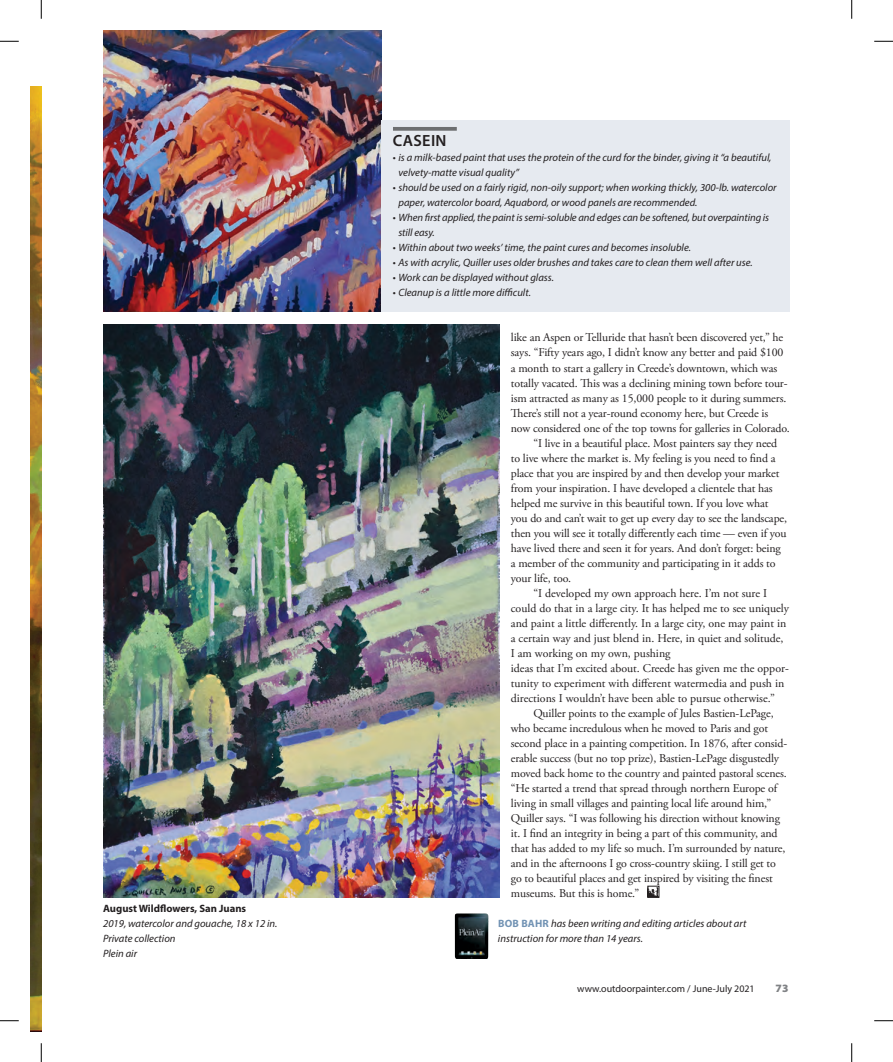
<style>
.page{position:relative;width:893px;height:1062px;background:#fff}
.page>*{position:absolute;margin:0;border:0;box-sizing:border-box;transform-origin:0 0}
.Sidebar_headline{font:600 16.25px "Myriad Pro";letter-spacing:.02em;color:#231f20}
.PA_Body_Text{font:11.88px/15px "Adobe Garamond Pro";letter-spacing:-.01em;color:#231f20}
.t1{font:900 11.25px "Myriad Pro";color:#808285}
.PA_Caption_Info{font:italic 10.62px/15px "Myriad Pro";color:#231f20}
.PA_Caption_Title{font:700 10.62px "Myriad Pro";color:#231f20}
.t2{font:10px "Myriad Pro";color:#231f20}
.s1{font-weight:700;font-style:normal;color:#7293b4}
</style>
<div class="page">
<svg style="left:649px;top:887px;width:8px;height:8px"></svg>
<div style="left:647px;top:885px;width:12px;height:12px;border:1px solid #231f20"></div>
<img style="left:454px;top:913px;width:30px;height:9px">
<img style="left:103px;top:30px;width:278px;height:281px">
<div style="left:381px;top:120px;width:408px;height:191px;background:#e6eaf0"></div>
<svg style="left:393px;top:127px;width:64px;height:4px"></svg>
<img style="left:30px;top:86px;width:11px;height:945px">
<img style="left:103px;top:324px;width:396px;height:572px">
<svg style="left:0;top:41px;width:19px;height:1px"></svg>
<svg style="left:874px;top:41px;width:18px;height:1px"></svg>
<svg style="left:0;top:1020px;width:19px;height:1px"></svg>
<svg style="left:874px;top:1020px;width:18px;height:1px"></svg>
<svg style="left:41px;top:0;width:1px;height:19px"></svg>
<svg style="left:41px;top:1043px;width:1px;height:18px"></svg>
<svg style="left:851px;top:0;width:1px;height:19px"></svg>
<svg style="left:851px;top:1043px;width:1px;height:18px"></svg>
<p class="PA_Caption_Title" style="left:103px;top:901px;width:145px">August Wildflowers, San Juans</p>
<p class="PA_Caption_Info" style="left:103px;top:915px;width:176px">2019, watercolor and gouache, 18 x 12 in.</p>
<p class="PA_Caption_Info" style="left:103px;top:930px;width:74px">Private collection</p>
<p class="PA_Caption_Info" style="left:103px;top:945px;width:35px">Plein air</p>
<p class="Sidebar_headline" style="left:393px;top:130px;width:55px">CASEIN</p>
<p class="PA_Caption_Info" style="left:398px;top:150px;width:374px;text-indent:-6px">• is a milk-based paint that uses the protein of the curd for the binder, giving it “a beautiful, velvety-matte visual quality”</p>
<p class="PA_Caption_Info" style="left:398px;top:180px;width:379px;text-indent:-6px">• should be used on a fairly rigid, non-oily support; when working thickly, 300-lb. watercolor paper, watercolor board, Aquabord, or wood panels are recommended.</p>
<p class="PA_Caption_Info" style="left:398px;top:210px;width:372px;text-indent:-6px">• When first applied, the paint is semi-soluble and edges can be softened, but overpainting is still easy.</p>
<p class="PA_Caption_Info" style="left:393px;top:240px;width:300px">• Within about two weeks’ time, the paint cures and becomes insoluble.</p>
<p class="PA_Caption_Info" style="left:393px;top:255px;width:361px">• As with acrylic, Quiller uses older brushes and takes care to clean them well after use.</p>
<p class="PA_Caption_Info" style="left:393px;top:270px;width:163px">• Work can be displayed without glass.</p>
<p class="PA_Caption_Info" style="left:393px;top:285px;width:140px">• Cleanup is a little more difficult.</p>
<p class="PA_Body_Text" style="left:511px;top:330px;width:280px">like an Aspen or Telluride that hasn’t been discovered yet,” he says. “Fifty years ago, I didn’t know any better and paid $100 a month to start a gallery in Creede’s downtown, which was totally vacated. This was a declining mining town before tour&shy;ism attracted as many as 15,000 people to it during summers.<br>There’s still not a year-round economy here, but Creede is now considered one of the top towns for galleries in Colorado.</p>
<p class="PA_Body_Text" style="left:511px;top:435px;width:278px;text-indent:23px">“I live in a beautiful place. Most painters say they need to live where the market is. My feeling is you need to find a place that you are inspired by and then develop your market from your inspiration. I have developed a clientele that has helped me survive in this beautiful town. If you love what you do and can’t wait to get up every day to see the landscape, then you will see it totally differently each time — even if you have lived there and seen it for years. And don’t forget: being a member of the community and participating in it adds to your life, too.</p>
<p class="PA_Body_Text" style="left:511px;top:585px;width:280px;text-indent:23px">“I developed my own approach here. I’m not sure I could do that in a large city. It has helped me to see uniquely and paint a little differently. In a large city, one may paint in a certain way and just blend in. Here, in quiet and solitude, I am working on my own, pushing<br>ideas that I’m excited about. Creede has given me the oppor&shy;tunity to experiment with different watermedia and push in directions I wouldn’t have been able to pursue otherwise.”</p>
<p class="PA_Body_Text" style="left:511px;top:705px;width:278px;text-indent:23px">Quiller points to the example of Jules Bastien-LePage, who became incredulous when he moved to Paris and got second place in a painting competition. In 1876, after consid&shy;erable success (but no top prize), Bastien-LePage disgustedly moved back home to the country and painted pastoral scenes. “He started a trend that spread through northern Europe of living in small villages and painting local life around him,” Quiller says. “I was following his direction without knowing it. I find an integrity in being a part of this community, and that has added to my life so much. I’m surrounded by nature, and in the afternoons I go cross-country skiing. I still get to go to beautiful places and get inspired by visiting the finest museums. But this is home.”</p>
<p class="PA_Caption_Info" style="left:498px;top:915px;width:250px"><span class="s1">BOB BAHR</span> has been writing and editing articles about art instruction for more than 14 years.</p>
<p class="t2" style="left:577px;top:981px;width:179px">www.outdoorpainter.com / June-July 2021</p>
<p class="t1" style="left:775px;top:981px;width:14px">73</p>
</div>
